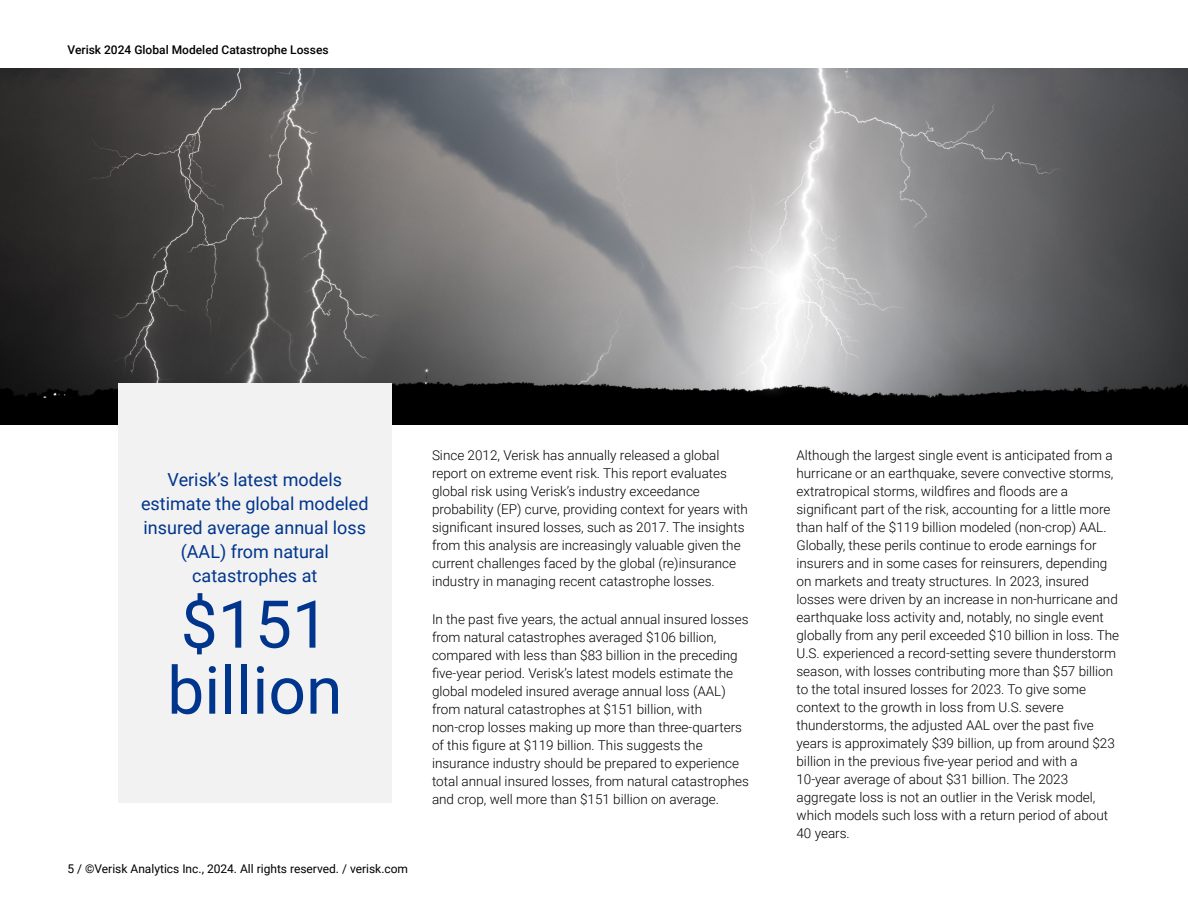
<style>
.page{position:relative;width:1188px;height:918px;background:#fff}
.page>*{position:absolute;margin:0;border:0;box-sizing:border-box;transform-origin:0 0}
.Pull_Quote_Text_Blue{font:66px/66px "Roboto";color:#00358e}
.Pull_Quote_Text_Blue-2{font:18px/24px "Roboto";color:#00358e;text-align:center}
.Body_Copy_Regular{font:300 13.5px/18px "Roboto";color:#000}
.t1{font:12px "Roboto";color:#000}
.t2{font:500 12px "Roboto";color:#000}
</style>
<div class="page">
<img style="left:0;top:69px;width:1188px;height:355px">
<div style="left:118px;top:383px;width:274px;height:419px;background:#f2f2f2"></div>
<p class="t2" style="left:68px;top:41px;width:263px">Verisk 2024 Global Modeled Catastrophe Losses</p>
<p class="Pull_Quote_Text_Blue-2" style="left:141px;top:467px;width:229px">Verisk’s latest models estimate the global modeled insured average annual loss (AAL) from natural catastrophes at</p>
<p class="Pull_Quote_Text_Blue" style="left:167px;top:589px;width:177px">$151 billion</p>
<p class="t1" style="left:68px;top:860px;width:342px">5 / ©Verisk Analytics Inc., 2024. All rights reserved. / verisk.com</p>
<p class="Body_Copy_Regular" style="left:432px;top:445px;width:318px">Since 2012, Verisk has annually released a global report on extreme event risk. This report evaluates global risk using Verisk’s industry exceedance probability (EP) curve, providing context for years with significant insured losses, such as 2017. The insights from this analysis are increasingly valuable given the current challenges faced by the global (re)insurance industry in managing recent catastrophe losses.</p>
<p class="Body_Copy_Regular" style="left:432px;top:610px;width:318px">In the past five years, the actual annual insured losses from natural catastrophes averaged $106 billion, compared with less than $83 billion in the preceding five-year period. Verisk’s latest models estimate the global modeled insured average annual loss (AAL) from natural catastrophes at $151 billion, with non-crop losses making up more than three-quarters of this figure at $119 billion. This suggests the insurance industry should be prepared to experience total annual insured losses, from natural catastrophes and crop, well more than $151 billion on average.</p>
<p class="Body_Copy_Regular" style="left:796px;top:445px;width:324px">Although the largest single event is anticipated from a hurricane or an earthquake, severe convective storms, extratropical storms, wildfires and floods are a significant part of the risk, accounting for a little more than half of the $119 billion modeled (non-crop) AAL.<br>Globally, these perils continue to erode earnings for insurers and in some cases for reinsurers, depending on markets and treaty structures. In 2023, insured losses were driven by an increase in non-hurricane and earthquake loss activity and, notably, no single event globally from any peril exceeded $10 billion in loss. The U.S. experienced a record-setting severe thunderstorm season, with losses contributing more than $57 billion to the total insured losses for 2023. To give some context to the growth in loss from U.S. severe thunderstorms, the adjusted AAL over the past five years is approximately $39 billion, up from around $23 billion in the previous five-year period and with a 10-year average of about $31 billion. The 2023 aggregate loss is not an outlier in the Verisk model, which models such loss with a return period of about 40 years.</p>
</div>
